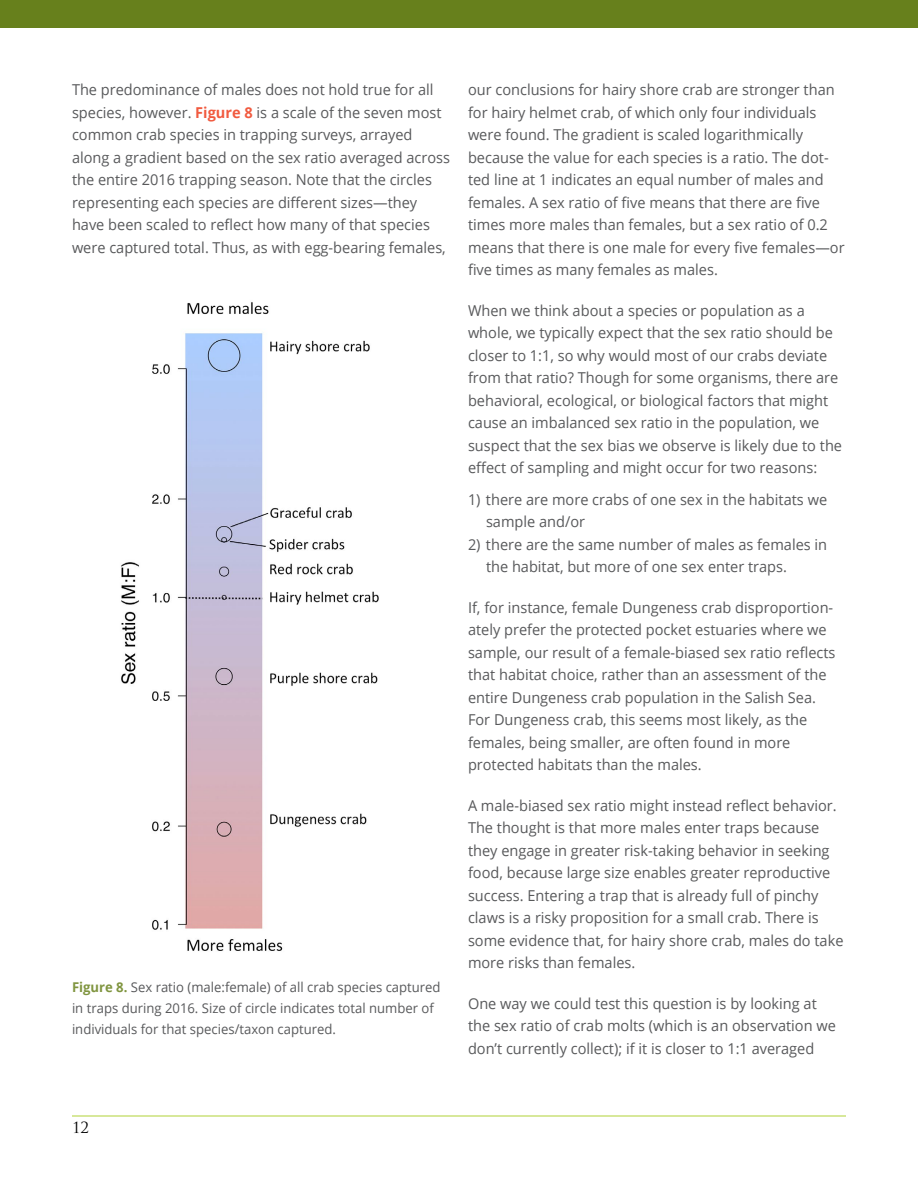
<style>
.page{position:relative;width:918px;height:1188px;background:#fff}
.page>*{position:absolute;margin:0;border:0;box-sizing:border-box;transform-origin:0 0}
.Body{font:15px/22.5px "Open Sans";color:#58595b}
.Body_Bullets{font:15px/22.5px "Open Sans";color:#58595b}
.t1{font:15px "Trajan Pro";color:#000}
.figure_and_table_cap{font:13.5px/21px "Open Sans";color:#58595b}
.s1{font-weight:700;color:#f15b40}
.s2{font-weight:700;color:#809540}
</style>
<div class="page">
<hr style="left:72px;top:1116px;width:774px;height:1px;background:#b0d236">
<div style="left:0;top:0;width:918px;height:27px;background:#67801c"></div>
<img style="left:121px;top:302px;width:258px;height:649px">
<p class="Body" style="left:72px;top:78px;width:380px">The predominance of males does not hold true for all species, however. <span class="s1">Figure 8</span> is a scale of the seven most common crab species in trapping surveys, arrayed along a gradient based on the sex ratio averaged across the entire 2016 trapping season. Note that the circles representing each species are different sizes—they have been scaled to reflect how many of that species were captured total. Thus, as with egg-bearing females,</p>
<p class="figure_and_table_cap" style="left:72px;top:977px;width:370px"><span class="s2">Figure 8.</span> Sex ratio (male:female) of all crab species captured in traps during 2016. Size of circle indicates total number of individuals for that species/taxon captured.</p>
<p class="Body" style="left:468px;top:78px;width:378px">our conclusions for hairy shore crab are stronger than for hairy helmet crab, of which only four individuals were found. The gradient is scaled logarithmically because the value for each species is a ratio. The dot&shy;ted line at 1 indicates an equal number of males and females. A sex ratio of five means that there are five times more males than females, but a sex ratio of 0.2 means that there is one male for every five females—or five times as many females as males.</p>
<p class="Body" style="left:468px;top:299px;width:376px">When we think about a species or population as a whole, we typically expect that the sex ratio should be closer to 1:1, so why would most of our crabs deviate from that ratio? Though for some organisms, there are behavioral, ecological, or biological factors that might cause an imbalanced sex ratio in the population, we suspect that the sex bias we observe is likely due to the effect of sampling and might occur for two reasons:</p>
<p class="Body_Bullets" style="left:486px;top:488px;width:343px;text-indent:-18px">1) there are more crabs of one sex in the habitats we sample and/or</p>
<p class="Body_Bullets" style="left:486px;top:533px;width:343px;text-indent:-18px">2) there are the same number of males as females in the habitat, but more of one sex enter traps.</p>
<p class="Body" style="left:468px;top:596px;width:369px">If, for instance, female Dungeness crab disproportion&shy;ately prefer the protected pocket estuaries where we sample, our result of a female-biased sex ratio reflects that habitat choice, rather than an assessment of the entire Dungeness crab population in the Salish Sea.<br>For Dungeness crab, this seems most likely, as the females, being smaller, are often found in more protected habitats than the males.</p>
<p class="Body" style="left:468px;top:794px;width:377px">A male-biased sex ratio might instead reflect behavior.<br>The thought is that more males enter traps because they engage in greater risk-taking behavior in seeking food, because large size enables greater reproductive success. Entering a trap that is already full of pinchy claws is a risky proposition for a small crab. There is some evidence that, for hairy shore crab, males do take more risks than females.</p>
<p class="Body" style="left:468px;top:992px;width:369px">One way we could test this question is by looking at the sex ratio of crab molts (which is an observation we don’t currently collect); if it is closer to 1:1 averaged</p>
<p class="t1" style="left:72px;top:1118px;width:19px">12</p>
</div>
